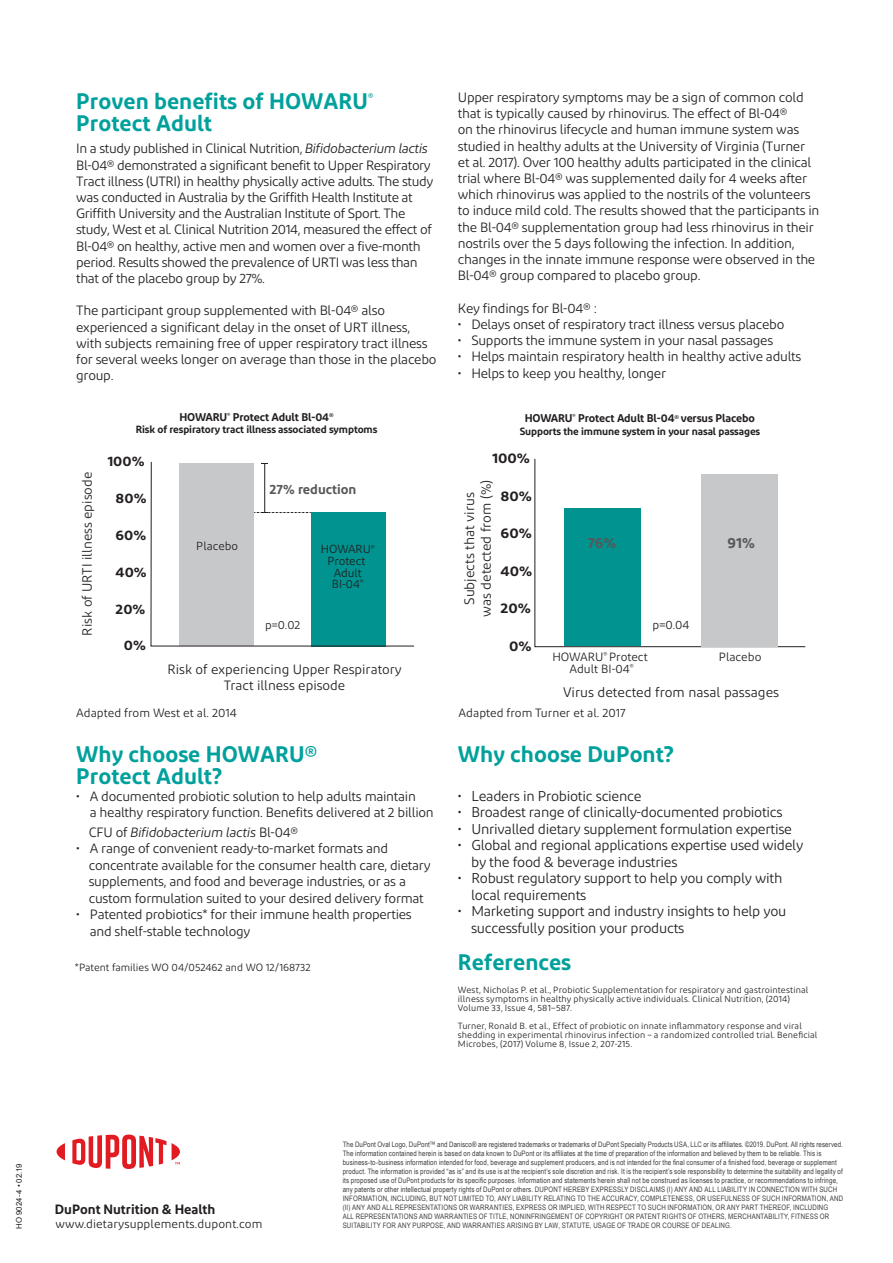
<style>
.page{position:relative;width:893px;height:1263px;background:#fff}
.page>*{position:absolute;margin:0;border:0;box-sizing:border-box;transform-origin:0 0}
.t1{font:600 22.5px/22.5px "Diodrum";color:#00a19c}
.t2{font:600 14.7px "Diodrum";color:#57585a}
.t3{font:14.25px/16.5px "Diodrum";letter-spacing:-.02em;color:#231f20}
.t4{font:600 14.1px "Diodrum";color:#231f20;scale:1.08 1}
.t5{font:13.8px/16.5px "Diodrum";color:#231f20;text-align:center}
.t6{font:600 13.8px "Diodrum";color:#231f20;scale:1.08 1}
.t7{font:13.5px/16.2px "Diodrum";letter-spacing:-.02em;color:#231f20}
.t8{font:13.5px/16.2px "Diodrum";color:#231f20;text-align:center}
.t9{font:italic 13.5px "Diodrum";letter-spacing:-.02em;color:#231f20}
.Brød{font:600 13.5px "Diodrum";color:#231f20}
.t10{font:600 13.5px "Diodrum";color:#57585a}
.Brød-2{font:12px/11.9px "Diodrum";letter-spacing:.005em;color:#231f20;text-align:center}
.Bullet{font:12px "Diodrum";color:#231f20}
.t11{font:11.7px/11.6px "Diodrum";color:#231f20;text-align:center}
.Header_2{font:600 11.25px "Diodrum";letter-spacing:-.01em;color:#231f20}
.Header_2-2{font:600 10.5px "Diodrum";letter-spacing:-.01em;color:#231f20}
.Bullet-2{font:10.5px "Diodrum";color:#231f20}
.t12{font:600 9.45px "Diodrum";color:#00a19c}
.t13{font:9px/9px "Diodrum";letter-spacing:.015em;color:#231f20}
.t14{font:7.8px "Arial";letter-spacing:.025em;color:#231f20}
.t15{font:7.5px/9px "Arial Narrow";letter-spacing:.02em;color:#3e3e3f}
.s1{font-style:italic}
.s2{font-size:8.25px}
.s3{font-style:normal}
</style>
<div class="page">
<svg style="left:150px;top:462px;width:264px;height:185px"></svg>
<hr style="left:264px;top:463px;width:1px;height:49px;background:#231f20">
<svg style="left:254px;top:512px;width:57px;height:1px"></svg>
<svg style="left:534px;top:458px;width:272px;height:190px"></svg>
<div style="left:564px;top:509px;width:76px;height:137px;background:#00938f"></div>
<div style="left:701px;top:474px;width:77px;height:172px;background:#c7c8ca"></div>
<svg style="left:57px;top:1143px;width:8px;height:17px"></svg>
<svg style="left:72px;top:1134px;width:94px;height:35px"></svg>
<svg style="left:172px;top:1143px;width:8px;height:21px"></svg>
<p class="t1" style="left:76px;top:89px;width:293px">Proven benefits of HOWARU</p>
<p class="t12" style="left:368px;top:90px;width:7px">®</p>
<p class="t1" style="left:76px;top:111px;width:138px">Protect Adult</p>
<p class="t7" style="left:76px;top:140px;width:359px">In a study published in Clinical Nutrition, <span class="s1">Bifidobacterium lactis </span>Bl-04® demonstrated a significant benefit to Upper Respiratory Tract illness (UTRI) in healthy physically active adults. The study was conducted in Australia by the Griffith Health Institute at Griffith University and the Australian Institute of Sport. The study, West et al. Clinical Nutrition 2014, measured the effect of Bl-04® on healthy, active men and women over a five-month period. Results showed the prevalence of URTI was less than that of the placebo group by 27%.</p>
<p class="t7" style="left:76px;top:302px;width:362px">The participant group supplemented with Bl-04® also experienced a significant delay in the onset of URT illness, with subjects remaining free of upper respiratory tract illness for several weeks longer on average than those in the placebo group.</p>
<p class="t7" style="left:458px;top:89px;width:363px">Upper respiratory symptoms may be a sign of common cold that is typically caused by rhinovirus. The effect of Bl-04®<br>on the rhinovirus lifecycle and human immune system was studied in healthy adults at the University of Virginia (Turner et al. 2017). Over 100 healthy adults participated in the clinical trial where Bl-04® was supplemented daily for 4 weeks after which rhinovirus was applied to the nostrils of the volunteers to induce mild cold. The results showed that the participants in the Bl-04® supplementation group had less rhinovirus in their nostrils over the 5 days following the infection. In addition, changes in the innate immune response were observed in the Bl-04® group compared to placebo group.</p>
<p class="t7" style="left:458px;top:299px;width:141px">Key findings for Bl-04® :</p>
<p class="t7" style="left:458px;top:316px;width:328px">• Delays onset of respiratory tract illness versus placebo</p>
<p class="t7" style="left:458px;top:332px;width:317px">• Supports the immune system in your nasal passages</p>
<p class="t7" style="left:458px;top:348px;width:345px">• Helps maintain respiratory health in healthy active adults</p>
<p class="t7" style="left:458px;top:365px;width:210px">• Helps to keep you healthy, longer</p>
<p class="Header_2" style="left:179px;top:410px;width:156px">HOWARU<sup>®</sup> Protect Adult Bl-04<span class="s2">®</span></p>
<p class="Header_2-2" style="left:136px;top:423px;width:243px">Risk of respiratory tract illness associated symptoms</p>
<p class="Header_2" style="left:525px;top:411px;width:232px">HOWARU<sup>®</sup> Protect Adult Bl-04<span class="s2">®</span> versus Placebo</p>
<p class="Header_2-2" style="left:520px;top:424px;width:242px">Supports the immune system in your nasal passages</p>
<p class="t6" style="left:107px;top:452px;width:36px">100%</p>
<p class="t4" style="left:492px;top:449px;width:37px">100%</p>
<p class="t8" style="left:79px;top:635px;width:165px;rotate:-90deg">Risk of URTI illness episode</p>
<p class="t6" style="left:116px;top:489px;width:30px">80%</p>
<p class="t6" style="left:116px;top:526px;width:30px">60%</p>
<p class="t6" style="left:116px;top:563px;width:30px">40%</p>
<p class="t6" style="left:116px;top:600px;width:29px">20%</p>
<p class="t10" style="left:269px;top:480px;width:88px">27% reduction</p>
<p class="t11" style="left:196px;top:539px;width:43px">Placebo</p>
<p class="t11" style="left:321px;top:543px;width:55px">HOWARU<sup>®<br></sup>Protect<br>Adult<br>BI-04<sup>®</sup></p>
<p class="t11" style="left:265px;top:619px;width:37px">p=0.02</p>
<p class="t5" style="left:461px;top:617px;width:139px;rotate:-90deg">Subjects that virus was detected from (%)</p>
<p class="t4" style="left:501px;top:487px;width:31px">80%</p>
<p class="t4" style="left:501px;top:524px;width:31px">60%</p>
<p class="t4" style="left:501px;top:562px;width:31px">40%</p>
<p class="t4" style="left:501px;top:599px;width:30px">20%</p>
<p class="t2" style="left:588px;top:533px;width:30px">76%</p>
<p class="t2" style="left:728px;top:533px;width:29px">91%</p>
<p class="Brød-2" style="left:653px;top:619px;width:39px">p=0.04</p>
<p class="t6" style="left:124px;top:637px;width:22px">0%</p>
<p class="t8" style="left:167px;top:661px;width:236px">Risk of experiencing Upper Respiratory<br>Tract illness episode</p>
<p class="t4" style="left:509px;top:637px;width:22px">0%</p>
<p class="Brød-2" style="left:552px;top:650px;width:97px">HOWARU<sup>®</sup> Protect<br>Adult BI-04<sup>®</sup></p>
<p class="Brød-2" style="left:719px;top:650px;width:44px">Placebo</p>
<p class="t5" style="left:563px;top:683px;width:218px">Virus detected from nasal passages</p>
<p class="Bullet" style="left:76px;top:706px;width:162px">Adapted from West et al. 2014</p>
<p class="Bullet" style="left:459px;top:706px;width:168px">Adapted from Turner et al. 2017</p>
<p class="t1" style="left:76px;top:742px;width:242px">Why choose HOWARU®<br>Protect Adult?</p>
<p class="t7" style="left:90px;top:787px;width:346px;text-indent:-14px">• A documented probiotic solution to help adults maintain<br>a healthy respiratory function. Benefits delivered at 2 billion</p>
<p class="t9" style="left:89px;top:824px;width:211px"><span class="s3">CFU of</span> Bifidobacterium lactis <span class="s3">Bl-04®</span></p>
<p class="t7" style="left:89px;top:840px;width:343px;text-indent:-13px">• A range of convenient ready-to-market formats and concentrate available for the consumer health care, dietary supplements, and food and beverage industries, or as a custom formulation suited to your desired delivery format</p>
<p class="t7" style="left:90px;top:906px;width:324px;text-indent:-14px">• Patented probiotics* for their immune health properties and shelf-stable technology</p>
<p class="Bullet-2" style="left:75px;top:960px;width:237px">*Patent families WO 04/052462 and WO 12/168732</p>
<p class="t1" style="left:458px;top:742px;width:218px">Why choose DuPont?</p>
<p class="t3" style="left:458px;top:787px;width:185px">• Leaders in Probiotic science</p>
<p class="t3" style="left:458px;top:804px;width:326px">• Broadest range of clinically-documented probiotics</p>
<p class="t3" style="left:458px;top:820px;width:336px">• Unrivalled dietary supplement formulation expertise</p>
<p class="t3" style="left:471px;top:837px;width:334px;text-indent:-13px">• Global and regional applications expertise used widely by the food &amp; beverage industries</p>
<p class="t3" style="left:471px;top:870px;width:313px;text-indent:-13px">• Robust regulatory support to help you comply with local requirements</p>
<p class="t3" style="left:471px;top:903px;width:317px;text-indent:-13px">• Marketing support and industry insights to help you successfully position your products</p>
<p class="t1" style="left:458px;top:950px;width:115px">References</p>
<p class="t13" style="left:458px;top:985px;width:352px">West, Nicholas P. et al., Probiotic Supplementation for respiratory and gastrointestinal illness symptoms in healthy physically active individuals. Clinical Nutrition, (2014)<br>Volume 33, Issue 4, 581–587.</p>
<p class="t13" style="left:458px;top:1021px;width:361px">Turner, Ronald B. et al., Effect of probiotic on innate inflammatory response and viral shedding in experimental rhinovirus infection – a randomized controlled trial. Beneficial<br>Microbes, (2017) Volume 8, Issue 2, 207-215.</p>
<p class="t14" style="left:14px;top:1229px;width:67px;rotate:-90deg">HO 9024-4 • 02.19</p>
<p class="Brød" style="left:55px;top:1200px;width:162px">DuPont Nutrition &amp; Health</p>
<p class="Brød-2" style="left:55px;top:1218px;width:209px">www.dietarysupplements.dupont.com</p>
<p class="t15" style="left:343px;top:1140px;width:502px">The DuPont Oval Logo, DuPont™ and Danisco® are registered trademarks or trademarks of DuPont Specialty Products USA, LLC or its affiliates. ©2019. DuPont. All rights reserved.<br>The information contained herein is based on data known to DuPont or its affiliates at the time of preparation of the information and believed by them to be reliable. This is business-to-business information intended for food, beverage and supplement producers, and is not intended for the final consumer of a finished food, beverage or supplement product. The information is provided “as is” and its use is at the recipient’s sole discretion and risk. It is the recipient’s sole responsibility to determine the suitability and legality of its proposed use of DuPont products for its specific purposes. Information and statements herein shall not be construed as licenses to practice, or recommendations to infringe, any patents or other intellectual property rights of DuPont or others. DUPONT HEREBY EXPRESSLY DISCLAIMS (I) ANY AND ALL LIABILITY IN CONNECTION WITH SUCH INFORMATION, INCLUDING, BUT NOT LIMITED TO, ANY LIABILITY RELATING TO THE ACCURACY, COMPLETENESS, OR USEFULNESS OF SUCH INFORMATION, AND (II) ANY AND ALL REPRESENTATIONS OR WARRANTIES, EXPRESS OR IMPLIED, WITH RESPECT TO SUCH INFORMATION, OR ANY PART THEREOF, INCLUDING<br>ALL REPRESENTATIONS AND WARRANTIES OF TITLE, NONINFRINGEMENT OF COPYRIGHT OR PATENT RIGHTS OF OTHERS, MERCHANTABILITY, FITNESS OR SUITABILITY FOR ANY PURPOSE, AND WARRANTIES ARISING BY LAW, STATUTE, USAGE OF TRADE OR COURSE OF DEALING.</p>
</div>
